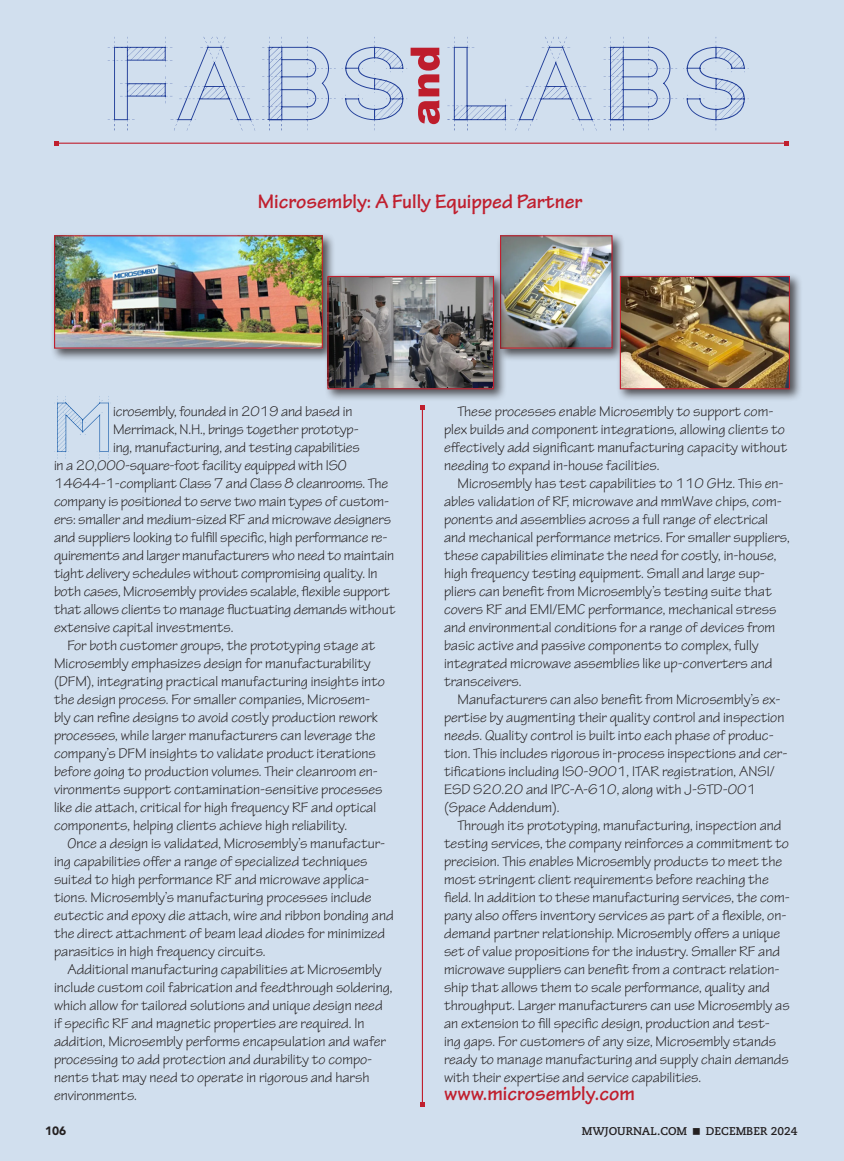
<style>
.page{position:relative;width:844px;height:1161px;background:#d1dfee}
.page>*{position:absolute;margin:0;border:0;box-sizing:border-box;transform-origin:0 0}
.first_para{font:79.35px "Rollandin Emilie";color:#195daa}
.URL{font:700 21px "Tekton Pro";color:#c01f2e}
.BC{font:15px/18px "Tekton Pro";color:#231f20}
.first_para-2{font:15px "Tekton Pro";letter-spacing:-.01em;color:#231f20}
.feet_folio{font:900 12px "Avenir LT Std";color:#231f20}
.feet_folio-2{font:700 11.25px "Caecilia LT Std";color:#231f20}
</style>
<div class="page">
<div style="left:51px;top:232px;width:285px;height:129px;background:#231f20;opacity:.75"></div>
<img style="left:56px;top:237px;width:265px;height:110px">
<div style="left:54px;top:235px;width:269px;height:114px;border:1px solid #c01f2e"></div>
<div style="left:496px;top:232px;width:129px;height:129px;background:#231f20;opacity:.75"></div>
<img style="left:502px;top:237px;width:108px;height:110px">
<div style="left:500px;top:235px;width:112px;height:114px;border:1px solid #c01f2e"></div>
<div style="left:324px;top:272px;width:183px;height:130px;background:#231f20;opacity:.75"></div>
<img style="left:329px;top:278px;width:163px;height:109px">
<div style="left:327px;top:276px;width:167px;height:113px;border:1px solid #c01f2e"></div>
<hr style="left:422px;top:408px;width:1px;height:697px;background:#c01f2e">
<svg style="left:420px;top:406px;width:5px;height:4px"></svg>
<svg style="left:420px;top:1102px;width:5px;height:5px"></svg>
<svg style="left:108px;top:37px;width:228px;height:94px"></svg>
<svg style="left:342px;top:37px;width:98px;height:94px"></svg>
<svg style="left:447px;top:37px;width:230px;height:94px"></svg>
<svg style="left:683px;top:37px;width:65px;height:94px"></svg>
<hr style="left:56px;top:143px;width:730px;height:1px;background:#c01f2e">
<svg style="left:784px;top:141px;width:4px;height:4px"></svg>
<svg style="left:54px;top:141px;width:4px;height:4px"></svg>
<div style="left:616px;top:272px;width:186px;height:130px;background:#231f20;opacity:.75"></div>
<img style="left:622px;top:278px;width:166px;height:109px">
<div style="left:620px;top:276px;width:170px;height:113px;border:1px solid #c01f2e"></div>
<p class="URL" style="left:258px;top:189px;width:326px">Microsembly: A Fully Equipped Partner</p>
<p class="first_para" style="left:54px;top:396px;width:61px">M</p>
<p class="first_para-2" style="left:113px;top:402px;width:241px">icrosembly, founded in 2019 and based in</p>
<p class="first_para-2" style="left:113px;top:420px;width:247px">Merrimack, N.H., brings together prototyp-</p>
<p class="first_para-2" style="left:113px;top:438px;width:248px">ing, manufacturing, and testing capabilities</p>
<p class="first_para-2" style="left:54px;top:456px;width:294px">in a 20,000-square-foot facility equipped with ISO</p>
<p class="first_para-2" style="left:54px;top:474px;width:335px">14644-1-compliant Class 7 and Class 8 cleanrooms. The</p>
<p class="first_para-2" style="left:54px;top:492px;width:337px">company is positioned to serve two main types of custom-</p>
<p class="first_para-2" style="left:54px;top:510px;width:338px">ers: smaller and medium-sized RF and microwave designers</p>
<p class="first_para-2" style="left:54px;top:528px;width:335px">and suppliers looking to fulfill specific, high performance re-</p>
<p class="first_para-2" style="left:54px;top:546px;width:341px">quirements and larger manufacturers who need to maintain</p>
<p class="first_para-2" style="left:54px;top:564px;width:325px">tight delivery schedules without compromising quality. In</p>
<p class="first_para-2" style="left:54px;top:582px;width:337px">both cases, Microsembly provides scalable, flexible support</p>
<p class="first_para-2" style="left:54px;top:600px;width:343px">that allows clients to manage fluctuating demands without</p>
<p class="first_para-2" style="left:54px;top:618px;width:181px">extensive capital investments.</p>
<p class="BC" style="left:54px;top:636px;width:332px;text-indent:14px">For both customer groups, the prototyping stage at Microsembly emphasizes design for manufacturability (DFM), integrating practical manufacturing insights into the design process. For smaller companies, Microsem&shy;bly can refine designs to avoid costly production rework processes, while larger manufacturers can leverage the company’s DFM insights to validate product iterations before going to production volumes. Their cleanroom en&shy;vironments support contamination-sensitive processes like die attach, critical for high frequency RF and optical components, helping clients achieve high reliability.</p>
<p class="BC" style="left:54px;top:834px;width:341px;text-indent:14px">Once a design is validated, Microsembly’s manufactur&shy;ing capabilities offer a range of specialized techniques suited to high performance RF and microwave applica&shy;tions. Microsembly’s manufacturing processes include eutectic and epoxy die attach, wire and ribbon bonding and the direct attachment of beam lead diodes for minimized parasitics in high frequency circuits.</p>
<p class="BC" style="left:54px;top:960px;width:340px;text-indent:14px">Additional manufacturing capabilities at Microsembly include custom coil fabrication and feedthrough soldering, which allow for tailored solutions and unique design need if specific RF and magnetic properties are required. In addition, Microsembly performs encapsulation and wafer processing to add protection and durability to compo&shy;nents that may need to operate in rigorous and harsh environments.</p>
<p class="BC" style="left:444px;top:402px;width:345px;text-indent:14px">These processes enable Microsembly to support com&shy;plex builds and component integrations, allowing clients to effectively add significant manufacturing capacity without needing to expand in-house facilities.</p>
<p class="BC" style="left:444px;top:474px;width:347px;text-indent:14px">Microsembly has test capabilities to 110 GHz. This en&shy;ables validation of RF, microwave and mmWave chips, com&shy;ponents and assemblies across a full range of electrical and mechanical performance metrics. For smaller suppliers, these capabilities eliminate the need for costly, in-house, high frequency testing equipment. Small and large sup&shy;pliers can benefit from Microsembly’s testing suite that covers RF and EMI/EMC performance, mechanical stress and environmental conditions for a range of devices from basic active and passive components to complex, fully integrated microwave assemblies like up-converters and transceivers.</p>
<p class="BC" style="left:444px;top:690px;width:345px;text-indent:14px">Manufacturers can also benefit from Microsembly’s ex&shy;pertise by augmenting their quality control and inspection needs. Quality control is built into each phase of produc&shy;tion. This includes rigorous in-process inspections and cer&shy;tifications including ISO-9001, ITAR registration, ANSI/ ESD S20.20 and IPC-A-610, along with J-STD-001 (Space Addendum).</p>
<p class="BC" style="left:444px;top:816px;width:347px;text-indent:14px">Through its prototyping, manufacturing, inspection and testing services, the company reinforces a commitment to precision. This enables Microsembly products to meet the most stringent client requirements before reaching the field. In addition to these manufacturing services, the com&shy;pany also offers inventory services as part of a flexible, on&shy;demand partner relationship. Microsembly offers a unique set of value propositions for the industry. Smaller RF and microwave suppliers can benefit from a contract relation&shy;ship that allows them to scale performance, quality and throughput. Larger manufacturers can use Microsembly as an extension to fill specific design, production and test&shy;ing gaps. For customers of any size, Microsembly stands ready to manage manufacturing and supply chain demands with their expertise and service capabilities.</p>
<p class="URL" style="left:444px;top:1082px;width:192px">www.microsembly.com</p>
<p class="feet_folio" style="left:45px;top:1124px;width:23px">106</p>
<p class="feet_folio-2" style="left:582px;top:1124px;width:107px">MWJOURNAL.COM</p>
<p class="feet_folio-2" style="left:706px;top:1124px;width:93px">DECEMBER 2024</p>
</div>
